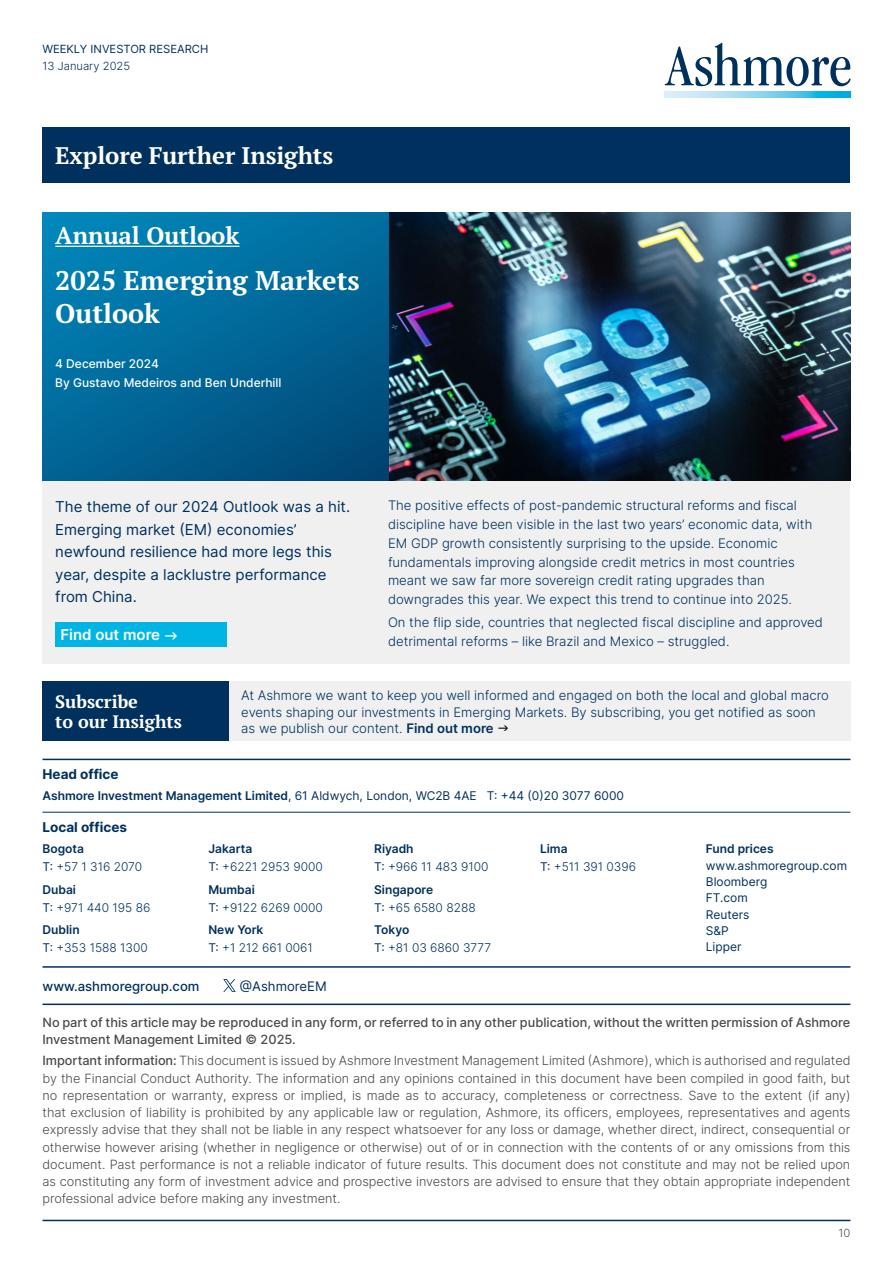
<style>
.page{position:relative;width:893px;height:1263px;background:#fff}
.page>*{position:absolute;margin:0;border:0;box-sizing:border-box;transform-origin:0 0}
.t1{font:700 27px/33px "PT Serif Pro";color:#fff}
.t2{font:700 24px "PT Serif Pro";letter-spacing:-.005em;color:#fff}
.t3{font:700 18px/19.5px "PT Serif Pro";color:#fff}
.t4{font:15px/22.5px "Inter";color:#00305d}
.t5{font:600 15px "Inter";color:#fff}
.t6{font:700 13.5px "Inter";color:#00305d}
.t7{font:300 13.2px/18.8px "Inter";color:#00305d}
.t8{font:500 13.2px "Inter";color:#00305d}
.t9{font:13.2px "Inter";color:#00305d}
.t10{font:300 12.75px/17.2px "Inter";letter-spacing:-.005em;color:#4a4a49;text-align:justify}
.t11{font:500 12.75px/16.5px "Inter";color:#4a4a49}
.t12{font:300 12px/18px "Inter";color:#00305d}
.t13{font:12px/16.2px "Inter";color:#00305d}
.t14{font:500 12px/18.8px "Inter";color:#fff}
.t15{font:600 12px "Inter";color:#00305d}
.t16{font:11.25px "Inter";color:#00305d}
.t17{font:300 11.25px "Inter";color:#00305d}
.t18{font:300 11.25px "Inter";color:#4a4a49}
.s1{font-weight:600}
.s2{font-weight:400}
.s3{font-weight:500}
</style>
<div class="page">
<svg style="left:665px;top:43px;width:185px;height:43px"></svg>
<svg style="left:665px;top:92px;width:185px;height:6px"></svg>
<hr style="left:43px;top:1220px;width:807px;height:1px;background:#00305d">
<div style="left:43px;top:128px;width:807px;height:55px;background:#00305d"></div>
<hr style="left:43px;top:1003px;width:807px;height:2px;background:#00305d">
<hr style="left:43px;top:966px;width:807px;height:2px;background:#00305d">
<hr style="left:43px;top:759px;width:807px;height:1px;background:#00305d">
<hr style="left:43px;top:812px;width:807px;height:1px;background:#00305d">
<svg style="left:223px;top:979px;width:13px;height:13px"></svg>
<div style="left:43px;top:681px;width:186px;height:60px;background:#00305d"></div>
<div style="left:229px;top:681px;width:621px;height:60px;background:#f0f0f0"></div>
<div style="left:43px;top:459px;width:807px;height:204px;background:#f0f0f0"></div>
<img style="left:388px;top:213px;width:462px;height:267px">
<img style="left:43px;top:213px;width:345px;height:267px">
<hr style="left:55px;top:246px;width:184px;height:1px;background:#fff">
<div style="left:55px;top:622px;width:172px;height:25px;background:#00b5e3"></div>
<p class="t16" style="left:43px;top:41px;width:167px">WEEKLY INVESTOR RESEARCH</p>
<p class="t17" style="left:43px;top:58px;width:89px">13 January 2025</p>
<h2 class="t2" style="left:55px;top:140px;width:279px">Explore Further Insights</h2>
<h2 class="t2" style="left:55px;top:219px;width:186px">Annual Outlook</h2>
<h1 class="t1" style="left:55px;top:263px;width:306px">2025 Emerging Markets<br>Outlook</h1>
<p class="t14" style="left:55px;top:354px;width:228px">4 December 2024<br>By Gustavo Medeiros and Ben Underhill</p>
<p class="t4" style="left:55px;top:495px;width:296px">The theme of our 2024 Outlook was a hit.<br>Emerging market (EM) economies’ newfound resilience had more legs this year, despite a lacklustre performance from China.</p>
<p class="t7" style="left:388px;top:496px;width:426px">The positive effects of post-pandemic structural reforms and fiscal discipline have been visible in the last two years’ economic data, with EM GDP growth consistently surprising to the upside. Economic fundamentals improving alongside credit metrics in most countries meant we saw far more sovereign credit rating upgrades than downgrades this year. We expect this trend to continue into 2025.</p>
<p class="t7" style="left:388px;top:613px;width:436px">On the flip side, countries that neglected fiscal discipline and approved detrimental reforms – like Brazil and Mexico – struggled.</p>
<p class="t5" style="left:60px;top:624px;width:101px">Find out more</p>
<h3 class="t3" style="left:55px;top:692px;width:128px">Subscribe<br>to our Insights</h3>
<p class="t7" style="left:241px;top:687px;width:589px;line-height:16.5px">At Ashmore we want to keep you well informed and engaged on both the local and global macro events shaping our investments in Emerging Markets. By subscribing, you get notified as soon as we publish our content. <span class="s1">Find out more</span></p>
<p class="t6" style="left:43px;top:764px;width:78px">Head office</p>
<p class="t13" style="left:43px;top:787px;width:583px"><span class="s1">Ashmore Investment Management Limited</span>, 61 Aldwych, London, WC2B 4AE T: +44 (0)20 3077 6000</p>
<p class="t6" style="left:43px;top:817px;width:86px">Local offices</p>
<p class="t12" style="left:43px;top:840px;width:101px"><span class="s1">Bogota<br></span><span class="s2">T:</span> +57 1 316 2070</p>
<p class="t12" style="left:43px;top:880px;width:109px"><span class="s1">Dubai<br></span><span class="s2">T:</span> +971 440 195 86</p>
<p class="t12" style="left:43px;top:920px;width:107px"><span class="s1">Dublin<br></span><span class="s2">T:</span> +353 1588 1300</p>
<p class="t12" style="left:208px;top:840px;width:116px"><span class="s1">Jakarta<br></span><span class="s2">T:</span> +6221 2953 9000</p>
<p class="t12" style="left:208px;top:880px;width:116px"><span class="s1">Mumbai<br></span><span class="s2">T:</span> +9122 6269 0000</p>
<p class="t12" style="left:208px;top:920px;width:106px"><span class="s1">New York<br></span><span class="s2">T:</span> +1 212 661 0061</p>
<p class="t8" style="left:43px;top:976px;width:158px">www.ashmoregroup.com</p>
<p class="t9" style="left:240px;top:976px;width:88px">@AshmoreEM</p>
<p class="t12" style="left:374px;top:840px;width:116px"><span class="s1">Riyadh<br></span><span class="s2">T:</span> +966 11 483 9100</p>
<p class="t12" style="left:374px;top:880px;width:103px"><span class="s1">Singapore<br></span><span class="s2">T:</span> +65 6580 8288</p>
<p class="t12" style="left:374px;top:920px;width:119px"><span class="s1">Tokyo<br></span><span class="s2">T:</span> +81 03 6860 3777</p>
<p class="t12" style="left:540px;top:840px;width:98px"><span class="s1">Lima<br></span><span class="s2">T:</span> +511 391 0396</p>
<p class="t15" style="left:706px;top:840px;width:69px">Fund prices</p>
<p class="t13" style="left:706px;top:857px;width:143px">www.ashmoregroup.com<br>Bloomberg<br>FT.com<br>Reuters<br>S&amp;P<br>Lipper</p>
<p class="t11" style="left:43px;top:1014px;width:809px">No part of this article may be reproduced in any form, or referred to in any other publication, without the written permission of Ashmore<br>Investment Management Limited © 2025.</p>
<p class="t10" style="left:43px;top:1052px;width:809px"><span class="s3">Important information:</span> This document is issued by Ashmore Investment Management Limited (Ashmore), which is authorised and regulated by the Financial Conduct Authority. The information and any opinions contained in this document have been compiled in good faith, but no representation or warranty, express or implied, is made as to accuracy, completeness or correctness. Save to the extent (if any) that exclusion of liability is prohibited by any applicable law or regulation, Ashmore, its officers, employees, representatives and agents expressly advise that they shall not be liable in any respect whatsoever for any loss or damage, whether direct, indirect, consequential or otherwise however arising (whether in negligence or otherwise) out of or in connection with the contents of or any omissions from this document. Past performance is not a reliable indicator of future results. This document does not constitute and may not be relied upon as constituting any form of investment advice and prospective investors are advised to ensure that they obtain appropriate independent professional advice before making any investment.</p>
<p class="t18" style="left:838px;top:1225px;width:13px">10</p>
</div>
